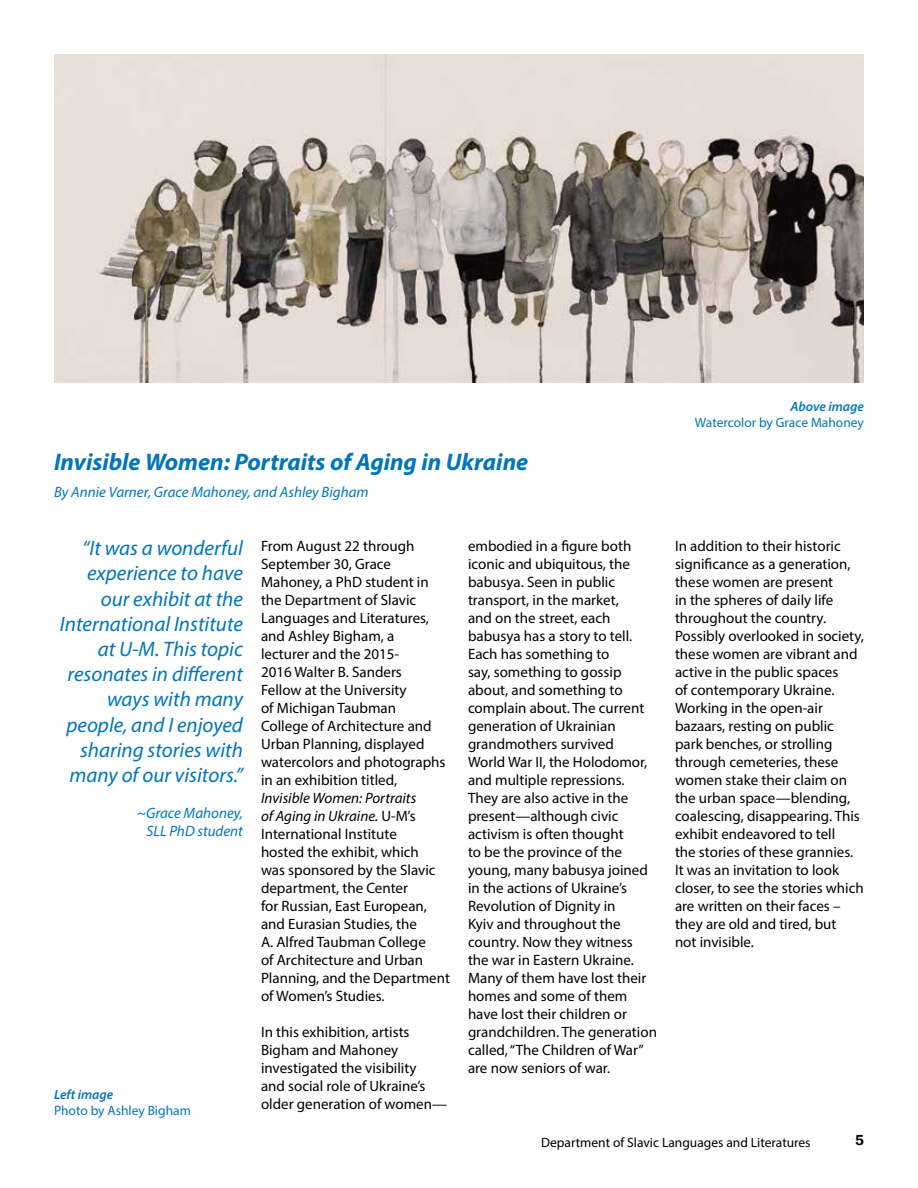
<style>
.page{position:relative;width:918px;height:1188px;background:#fff}
.page>*{position:absolute;margin:0;border:0;box-sizing:border-box;transform-origin:0 0}
.t1{font:italic 700 24px "Myriad Pro";color:#0075bc}
.t2{font:italic 21px/25.2px "Myriad Pro";color:#0075bc;text-align:right}
.t3{font:15px/18px "Myriad Pro";color:#000}
.t4{font:italic 15px/18px "Myriad Pro";color:#0075bc;text-align:right}
.t5{font:600 15px "Franklin Gothic";color:#000}
.t6{font:13.5px "Myriad Pro";color:#0075bc}
.t7{font:13.5px "Myriad Pro";color:#000}
.t8{font:italic 600 13.5px "Myriad Pro";color:#0075bc}
.s1{font-style:italic}
</style>
<div class="page">
<img style="left:54px;top:54px;width:810px;height:329px">
<p class="t8" style="left:790px;top:398px;width:75px">Above image</p>
<p class="t6" style="left:695px;top:414px;width:171px">Watercolor by Grace Mahoney</p>
<h1 class="t1" style="left:54px;top:446px;width:476px">Invisible Women: Portraits of Aging in Ukraine</h1>
<p class="t4" style="left:54px;top:483px;width:316px">By Annie Varner, Grace Mahoney, and Ashley Bigham</p>
<p class="t3" style="left:261px;top:536px;width:186px">From August 22 through<br>September 30, Grace<br>Mahoney, a PhD student in the Department of Slavic<br>Languages and Literatures, and Ashley Bigham, a lecturer and the 2015-<br>2016 Walter B. Sanders<br>Fellow at the University<br>of Michigan Taubman<br>College of Architecture and<br>Urban Planning, displayed watercolors and photographs in an exhibition titled,</p>
<p class="t3" style="left:261px;top:788px;width:191px"><span class="s1">Invisible Women: Portraits<br>of Aging in Ukraine.</span> U-M’s<br>International Institute<br>hosted the exhibit, which<br>was sponsored by the Slavic department, the Center<br>for Russian, East European, and Eurasian Studies, the<br>A. Alfred Taubman College<br>of Architecture and Urban<br>Planning, and the Department of Women’s Studies.</p>
<p class="t3" style="left:261px;top:1022px;width:188px">In this exhibition, artists<br>Bigham and Mahoney investigated the visibility<br>and social role of Ukraine’s older generation of women—</p>
<p class="t3" style="left:468px;top:536px;width:191px">embodied in a figure both iconic and ubiquitous, the babusya. Seen in public transport, in the market,<br>and on the street, each babusya has a story to tell.<br>Each has something to<br>say, something to gossip about, and something to complain about. The current generation of Ukrainian grandmothers survived<br>World War II, the Holodomor, and multiple repressions.<br>They are also active in the present—although civic activism is often thought<br>to be the province of the young, many babusya joined in the actions of Ukraine’s<br>Revolution of Dignity in<br>Kyiv and throughout the country. Now they witness the war in Eastern Ukraine.<br>Many of them have lost their homes and some of them have lost their children or grandchildren. The generation called, “The Children of War” are now seniors of war.</p>
<p class="t3" style="left:675px;top:536px;width:190px">In addition to their historic significance as a generation, these women are present<br>in the spheres of daily life throughout the country.<br>Possibly overlooked in society, these women are vibrant and active in the public spaces<br>of contemporary Ukraine.<br>Working in the open-air bazaars, resting on public park benches, or strolling through cemeteries, these women stake their claim on the urban space—blending, coalescing, disappearing. This exhibit endeavored to tell<br>the stories of these grannies.<br>It was an invitation to look closer, to see the stories which are written on their faces – they are old and tired, but<br>not invisible.</p>
<h2 class="t2" style="left:60px;top:535px;width:185px">“It was a wonderful experience to have our exhibit at the<br>International Institute at U-M. This topic resonates in different ways with many people, and I enjoyed sharing stories with many of our visitors.”</h2>
<p class="t4" style="left:137px;top:804px;width:107px">~Grace Mahoney,<br>SLL PhD student</p>
<p class="t8" style="left:54px;top:1086px;width:61px">Left image</p>
<p class="t6" style="left:54px;top:1102px;width:138px">Photo by Ashley Bigham</p>
<p class="t7" style="left:541px;top:1134px;width:271px">Department of Slavic Languages and Literatures</p>
<p class="t5" style="left:855px;top:1130px;width:10px">5</p>
</div>
